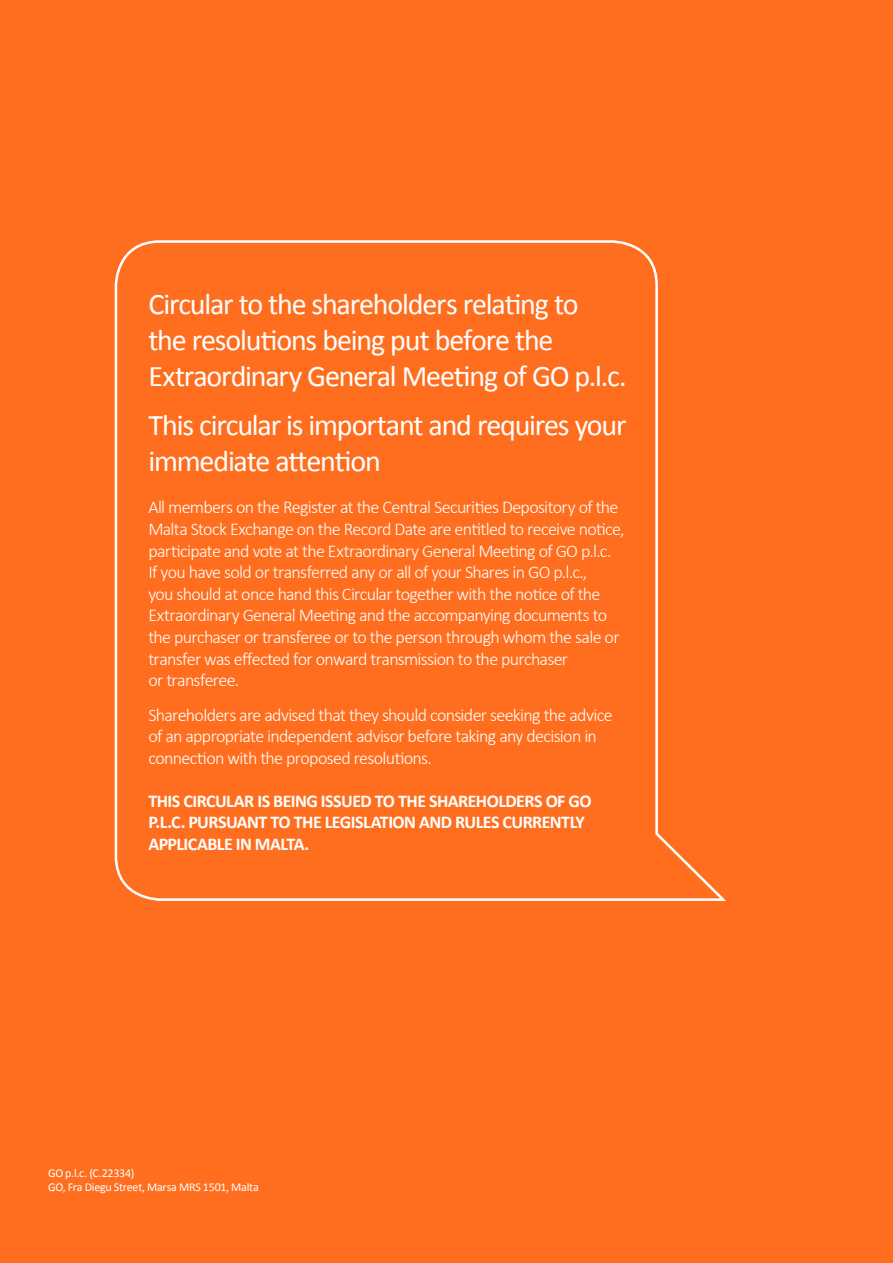
<style>
.page{position:relative;width:893px;height:1263px;background:#ff6e1e}
.page>*{position:absolute;margin:0;border:0;box-sizing:border-box;transform-origin:0 0}
.t1{font:30px/36px "Calibri";letter-spacing:-.04em;color:#fff}
.t2{font:300 18px/21.6px "Calibri";letter-spacing:-.04em;color:#fff}
.t3{font:700 18px/21.6px "Calibri";letter-spacing:-.03em;color:#fff}
.t4{font:12px/14.4px "Calibri";letter-spacing:-.02em;color:#fff}
</style>
<div class="page">
<svg style="left:114px;top:240px;width:612px;height:661px"></svg>
<h1 class="t1" style="left:148px;top:286px;width:480px">Circular to the shareholders relating to<br>the resolutions being put before the<br>Extraordinary General Meeting of GO p.l.c.</h1>
<h1 class="t1" style="left:148px;top:407px;width:480px">This circular is important and requires your immediate attention</h1>
<p class="t2" style="left:148px;top:496px;width:478px">All members on the Register at the Central Securities Depository of the Malta Stock Exchange on the Record Date are entitled to receive notice, participate and vote at the Extraordinary General Meeting of GO p.l.c.<br>If you have sold or transferred any or all of your Shares in GO p.l.c.,<br>you should at once hand this Circular together with the notice of the Extraordinary General Meeting and the accompanying documents to the purchaser or transferee or to the person through whom the sale or transfer was effected for onward transmission to the purchaser<br>or transferee.</p>
<p class="t2" style="left:148px;top:703px;width:466px">Shareholders are advised that they should consider seeking the advice of an appropriate independent advisor before taking any decision in connection with the proposed resolutions.</p>
<p class="t3" style="left:148px;top:790px;width:445px">THIS CIRCULAR IS BEING ISSUED TO THE SHAREHOLDERS OF GO<br>P.L.C. PURSUANT TO THE LEGISLATION AND RULES CURRENTLY<br>APPLICABLE IN MALTA.</p>
<p class="t4" style="left:48px;top:1165px;width:212px">GO p.l.c. (C.22334)<br>GO, Fra Diegu Street, Marsa MRS 1501, Malta</p>
</div>
